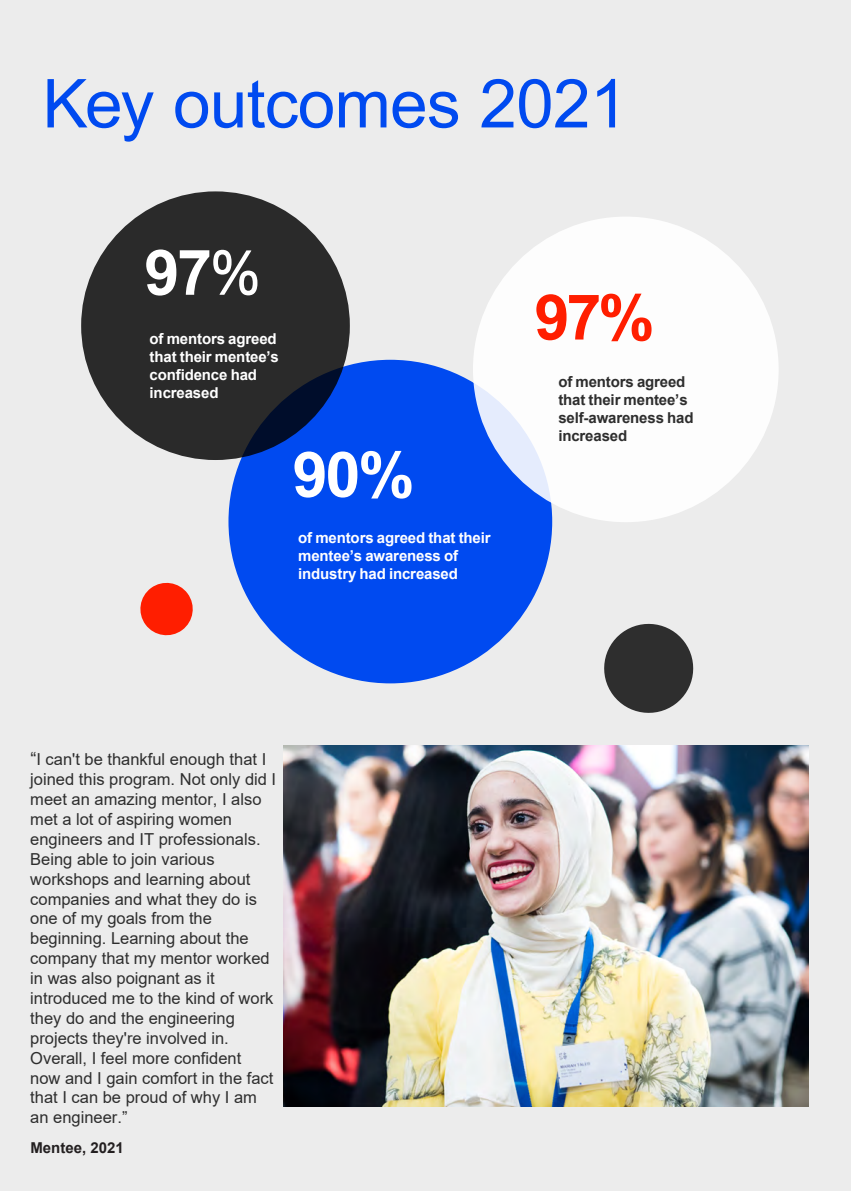
<style>
.page{position:relative;width:851px;height:1191px;background:#fff}
.page>*{position:absolute;margin:0;border:0;box-sizing:border-box;transform-origin:0 0}
.t1{font:67.5px "Arial";letter-spacing:-.01em;color:#004af0}
.t2{font:700 63px "Arial";color:#fff}
.t3{font:700 63px "Arial";color:#ff1e00}
.t4{font:700 63px "Arial";color:#fff}
.t5{font:16.5px/20px "Arial";color:#2e2e2e}
.t6{font:700 15px/18px "Arial";letter-spacing:-.01em;color:#fff}
.t7{font:700 15px/18px "Arial";letter-spacing:-.01em;color:#2e2e2e}
.t8{font:700 15px "Arial";color:#231f20}
.s1{font-style:inherit}
.s2{font-family:"NB International Pro"}
.s3{font-size:18px}
</style>
<div class="page">
<div style="left:0;top:0;width:850px;height:1191px;background:#ececec"></div>
<svg style="left:140px;top:582px;width:53px;height:54px"></svg>
<div style="left:228px;top:360px;width:324px;height:323px;background:#004af0;border-radius:50%"></div>
<div style="left:473px;top:217px;width:305px;height:305px;background:#fff;border-radius:50%"></div>
<svg style="left:604px;top:623px;width:90px;height:90px"></svg>
<img style="left:283px;top:745px;width:525px;height:361px">
<div style="left:81px;top:191px;width:269px;height:269px;background:#2e2e2e;border-radius:50%"></div>
<h1 class="t1" style="left:43px;top:57px;width:586px">Key outcomes 202<span class="s1">1</span></h1>
<h2 class="t4" style="left:144px;top:228px;width:120px">97<span class="s2">%</span></h2>
<p class="t6" style="left:150px;top:330px;width:131px">of mentors agreed that their mentee’s confidence had increased</p>
<h2 class="t2" style="left:292px;top:430px;width:123px">9<span class="s1">0</span>%</h2>
<p class="t6" style="left:298px;top:529px;width:194px">of mentors agreed that their mentee’s awareness of industry had increased</p>
<h2 class="t3" style="left:534px;top:273px;width:122px">97<span class="s1">%</span></h2>
<p class="t7" style="left:558px;top:373px;width:137px">of mentors agreed that their mentee’s self-awareness had increased</p>
<p class="t5" style="left:30px;top:749px;width:247px"><span class="s3">“</span>I can't be thankful enough that I joined this program. Not only did I meet an amazing mentor, I also met a lot of aspiring women engineers and I<span class="s1">T professionals</span>.<br>Being able to join various workshops and learning about companies and what they do is one of my goals from the beginning. Learning about the company that my mentor worked in was also poignant as it introduced me to the kind of work they do and the engineering projects they're involved in.<br>Overall, I feel more confident<br>now and I gain comfort in the fact that I can be proud of why I am an engineer.<span class="s1">”</span></p>
<p class="t8" style="left:30px;top:1136px;width:95px">Mentee, 202<span class="s1">1</span></p>
</div>
